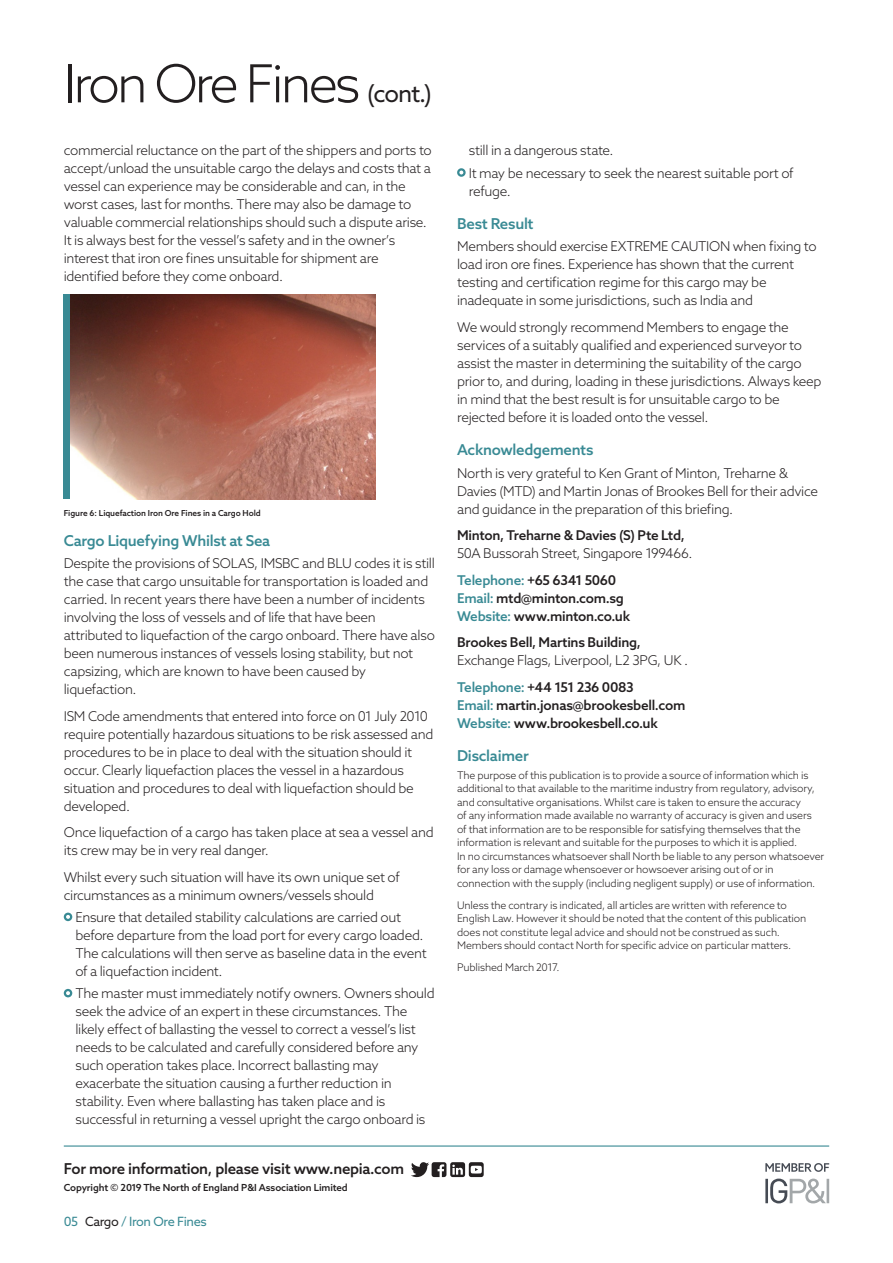
<style>
.page{position:relative;width:893px;height:1263px;background:#fff}
.page>*{position:absolute;margin:0;border:0;box-sizing:border-box;transform-origin:0 0}
.NORTH_-_Title__cont{font:300 52.5px "Azo Sans";letter-spacing:-.06em;color:#231f20}
.NORTH_-_Sub_Header{font:500 15px "Azo Sans";letter-spacing:-.02em;color:#398a94}
.NORTH_-_Footer{font:500 15px "Azo Sans";letter-spacing:-.02em;color:#231f20}
.NORTH_-_Body_2{font:300 13.5px/18px "Azo Sans";letter-spacing:-.025em;color:#231f20}
.NORTH_-_Points_1{font:300 13.5px/18px "Azo Sans";letter-spacing:-.025em;color:#231f20}
.NORTH_-_Body_2-2{font:500 13.5px/18px "Azo Sans";letter-spacing:-.02em;color:#231f20}
.NORTH_-_Body_1{font:300 13.5px/18px "Azo Sans";letter-spacing:-.025em;color:#231f20}
.NORTH_-_Points_2{font:300 13.5px/18px "Azo Sans";letter-spacing:-.02em;color:#231f20}
.NORTH_-_Navigation{font:12.75px "Azo Sans";letter-spacing:-.03em;color:#398a94}
.NORTH_-_Disclaimer{font:300 10.5px/13.5px "Azo Sans";letter-spacing:-.015em;color:#231f20}
.NORTH_-_Footer-2{font:500 9.75px "Azo Sans";letter-spacing:-.01em;color:#231f20}
.NORTH_-_Copyright{font:500 8.25px "Azo Sans";letter-spacing:-.01em;color:#231f20}
.s1{font-weight:400;font-size:24px}
.s2{color:#231f20}
.s3{font-weight:500}
.s4{color:#398a94}
</style>
<div class="page">
<div style="left:64px;top:913px;width:8px;height:8px;border:2px solid #398a94;border-radius:50%"></div>
<div style="left:64px;top:989px;width:8px;height:8px;border:2px solid #398a94;border-radius:50%"></div>
<div style="left:457px;top:168px;width:9px;height:9px;border:2px solid #398a94;border-radius:50%"></div>
<hr style="left:64px;top:1145px;width:765px;height:1px;background:#398a94">
<svg style="left:411px;top:1162px;width:73px;height:15px"></svg>
<svg style="left:765px;top:1178px;width:64px;height:25px"></svg>
<svg style="left:765px;top:1163px;width:64px;height:9px"></svg>
<img style="left:70px;top:294px;width:306px;height:205px">
<div style="left:64px;top:294px;width:6px;height:205px;background:#398a94"></div>
<p class="NORTH_-_Title__cont" style="left:64px;top:49px;width:370px">Iron Ore Fines <span class="s1">(cont.)</span></p>
<p class="NORTH_-_Body_2" style="left:64px;top:141px;width:369px">commercial reluctance on the part of the shippers and ports to accept/unload the unsuitable cargo the delays and costs that a vessel can experience may be considerable and can, in the worst cases, last for months. There may also be damage to valuable commercial relationships should such a dispute arise.<br>It is always best for the vessel’s safety and in the owner’s interest that iron ore fines unsuitable for shipment are identified before they come onboard.</p>
<p class="NORTH_-_Copyright" style="left:64px;top:508px;width:198px">Figure 6: Liquefaction Iron Ore Fines in a Cargo Hold</p>
<p class="NORTH_-_Sub_Header" style="left:64px;top:531px;width:208px">Cargo Liquefying Whilst at Sea</p>
<p class="NORTH_-_Body_2" style="left:64px;top:554px;width:373px">Despite the provisions of SOLAS, IMSBC and BLU codes it is still the case that cargo unsuitable for transportation is loaded and carried. In recent years there have been a number of incidents involving the loss of vessels and of life that have been attributed to liquefaction of the cargo onboard. There have also been numerous instances of vessels losing stability, but not capsizing, which are known to have been caused by liquefaction.</p>
<p class="NORTH_-_Body_2" style="left:64px;top:707px;width:371px">ISM Code amendments that entered into force on 01 July 2010 require potentially hazardous situations to be risk assessed and procedures to be in place to deal with the situation should it occur. Clearly liquefaction places the vessel in a hazardous situation and procedures to deal with liquefaction should be developed.</p>
<p class="NORTH_-_Body_2" style="left:64px;top:823px;width:372px">Once liquefaction of a cargo has taken place at sea a vessel and its crew may be in very real danger.</p>
<p class="NORTH_-_Body_1" style="left:64px;top:868px;width:337px">Whilst every such situation will have its own unique set of circumstances as a minimum owners/vessels should</p>
<p class="NORTH_-_Points_1" style="left:75px;top:908px;width:353px">Ensure that detailed stability calculations are carried out before departure from the load port for every cargo loaded.<br>The calculations will then serve as baseline data in the event of a liquefaction incident.</p>
<p class="NORTH_-_Points_1" style="left:75px;top:984px;width:361px">The master must immediately notify owners. Owners should seek the advice of an expert in these circumstances. The likely effect of ballasting the vessel to correct a vessel’s list needs to be calculated and carefully considered before any such operation takes place. Incorrect ballasting may exacerbate the situation causing a further reduction in stability. Even where ballasting has taken place and is successful in returning a vessel upright the cargo onboard is</p>
<p class="NORTH_-_Footer" style="left:64px;top:1159px;width:342px">For more information, please visit www.nepia.com</p>
<p class="NORTH_-_Footer-2" style="left:64px;top:1181px;width:286px">Copyright © 2019 The North of England P&amp;I Association Limited</p>
<p class="NORTH_-_Navigation" style="left:64px;top:1213px;width:145px">05 <span class="s2">Cargo</span> / Iron Ore Fines</p>
<p class="NORTH_-_Points_1" style="left:469px;top:141px;width:146px">still in a dangerous state.</p>
<p class="NORTH_-_Points_2" style="left:469px;top:164px;width:326px">It may be necessary to seek the nearest suitable port of refuge.</p>
<p class="NORTH_-_Sub_Header" style="left:457px;top:214px;width:78px">Best Result</p>
<p class="NORTH_-_Body_2" style="left:457px;top:237px;width:361px">Members should exercise EXTREME CAUTION when fixing to load iron ore fines. Experience has shown that the current testing and certification regime for this cargo may be inadequate in some jurisdictions, such as India and</p>
<p class="NORTH_-_Body_2" style="left:457px;top:318px;width:366px">We would strongly recommend Members to engage the services of a suitably qualified and experienced surveyor to assist the master in determining the suitability of the cargo prior to, and during, loading in these jurisdictions. Always keep in mind that the best result is for unsuitable cargo to be rejected before it is loaded onto the vessel.</p>
<p class="NORTH_-_Sub_Header" style="left:457px;top:440px;width:138px">Acknowledgements</p>
<p class="NORTH_-_Body_2" style="left:457px;top:464px;width:363px">North is very grateful to Ken Grant of Minton, Treharne &amp;<br>Davies (MTD) and Martin Jonas of Brookes Bell for their advice and guidance in the preparation of this briefing.</p>
<p class="NORTH_-_Body_2" style="left:457px;top:526px;width:237px"><span class="s3">Minton, Treharne &amp; Davies (S) Pte Ltd,<br></span>50A Bussorah Street, Singapore 199466.</p>
<p class="NORTH_-_Body_2-2" style="left:457px;top:571px;width:175px"><span class="s4">Telephone:</span> +65 6341 5060<br><span class="s4">Email:</span> mtd@minton.com.sg<br><span class="s4">Website:</span> www.minton.co.uk</p>
<p class="NORTH_-_Body_2" style="left:457px;top:633px;width:233px"><span class="s3">Brookes Bell, Martins Building,<br></span>Exchange Flags, Liverpool, L2 3PG, UK .</p>
<p class="NORTH_-_Body_2-2" style="left:457px;top:678px;width:230px"><span class="s4">Telephone:</span> +44 151 236 0083<br><span class="s4">Email:</span> martin.jonas@brookesbell.com<br><span class="s4">Website:</span> www.brookesbell.co.uk</p>
<p class="NORTH_-_Sub_Header" style="left:457px;top:746px;width:73px">Disclaimer</p>
<p class="NORTH_-_Disclaimer" style="left:457px;top:768px;width:369px">The purpose of this publication is to provide a source of information which is additional to that available to the maritime industry from regulatory, advisory, and consultative organisations. Whilst care is taken to ensure the accuracy<br>of any information made available no warranty of accuracy is given and users<br>of that information are to be responsible for satisfying themselves that the information is relevant and suitable for the purposes to which it is applied.<br>In no circumstances whatsoever shall North be liable to any person whatsoever for any loss or damage whensoever or howsoever arising out of or in connection with the supply (including negligent supply) or use of information.</p>
<p class="NORTH_-_Disclaimer" style="left:457px;top:898px;width:351px">Unless the contrary is indicated, all articles are written with reference to English Law. However it should be noted that the content of this publication does not constitute legal advice and should not be construed as such.<br>Members should contact North for specific advice on particular matters.</p>
<p class="NORTH_-_Disclaimer" style="left:457px;top:961px;width:104px">Published March 2017.</p>
</div>
